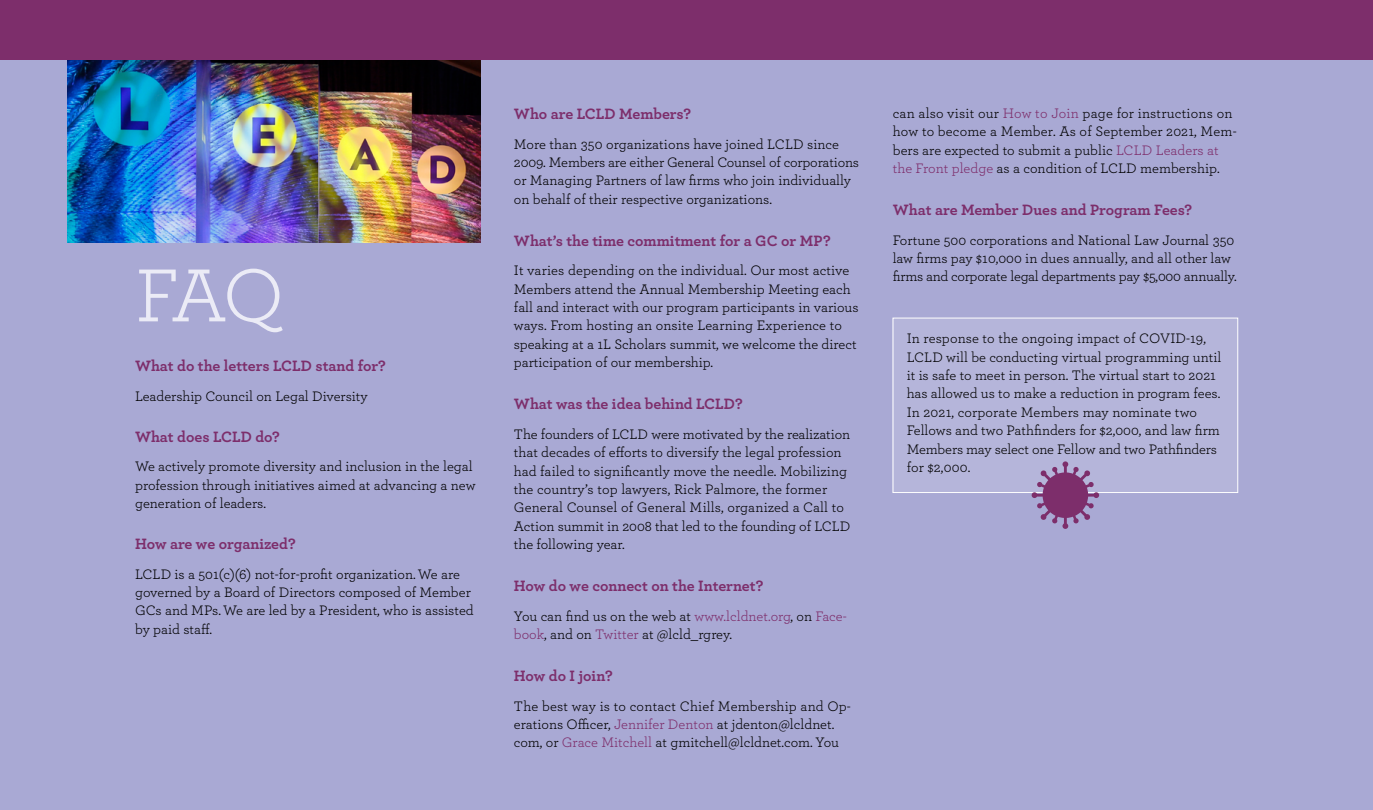
<style>
.page{position:relative;width:1373px;height:810px;background:#fff}
.page>*{position:absolute;margin:0;border:0;box-sizing:border-box;transform-origin:0 0}
.t1{font:78.75px "Archer";color:#ebebf6}
.t2{font:700 15.75px "Archer";color:#7d2e6b}
.t3{font:14.4px/18.4px "Archer";color:#000}
.s1{color:#7e2e6b}
</style>
<div class="page">
<div style="left:0;top:0;width:1372px;height:810px;background:#a9a9d4"></div>
<div style="left:892px;top:318px;width:346px;height:175px;background:#b5b5da"></div>
<div style="left:0;top:0;width:1372px;height:60px;background:#7d2e6b"></div>
<img style="left:68px;top:60px;width:412px;height:183px">
<div style="left:892px;top:318px;width:346px;height:175px;border:1px solid #fff"></div>
<svg style="left:1031px;top:461px;width:68px;height:68px"></svg>
<h1 class="t1" style="left:135px;top:241px;width:151px">FAQ</h1>
<p class="t2" style="left:135px;top:354px;width:252px">What do the letters LCLD stand for?</p>
<p class="t3" style="left:135px;top:386px;width:234px">Leadership Council on Legal Diversity</p>
<p class="t2" style="left:135px;top:424px;width:146px">What does LCLD do?</p>
<p class="t3" style="left:135px;top:457px;width:342px">We actively promote diversity and inclusion in the legal profession through initiatives aimed at advancing a new generation of leaders.</p>
<p class="t2" style="left:135px;top:531px;width:162px">How are we organized?</p>
<p class="t3" style="left:135px;top:564px;width:340px">LCLD is a 501(c)(6) not-for-profit organization. We are governed by a Board of Directors composed of Member GCs and MPs. We are led by a President, who is assisted by paid staff.</p>
<p class="t2" style="left:514px;top:101px;width:179px">Who are LCLD Members?</p>
<p class="t3" style="left:514px;top:134px;width:347px">More than 350 organizations have joined LCLD since 2009. Members are either General Counsel of corporations or Managing Partners of law firms who join individually on behalf of their respective organizations.</p>
<p class="t2" style="left:514px;top:228px;width:318px">What’s the time commitment for a GC or MP?</p>
<p class="t3" style="left:514px;top:261px;width:346px">It varies depending on the individual. Our most active Members attend the Annual Membership Meeting each fall and interact with our program participants in various ways. From hosting an onsite Learning Experience to speaking at a 1L Scholars summit, we welcome the direct participation of our membership.</p>
<p class="t2" style="left:514px;top:391px;width:230px">What was the idea behind LCLD?</p>
<p class="t3" style="left:514px;top:424px;width:338px">The founders of LCLD were motivated by the realization that decades of efforts to diversify the legal profession had failed to significantly move the needle. Mobilizing the country’s top lawyers, Rick Palmore, the former General Counsel of General Mills, organized a Call to Action summit in 2008 that led to the founding of LCLD the following year.</p>
<p class="t2" style="left:514px;top:573px;width:251px">How do we connect on the Internet?</p>
<p class="t3" style="left:514px;top:606px;width:334px">You can find us on the web at <span class="s1">www.lcldnet.org</span>, on <span class="s1">Face&shy;book</span>, and on <span class="s1">Twitter</span> at @lcld_rgrey.</p>
<p class="t2" style="left:514px;top:663px;width:100px">How do I join?</p>
<p class="t3" style="left:514px;top:696px;width:338px">The best way is to contact Chief Membership and Op&shy;erations Officer, <span class="s1">Jennifer Denton</span> at jdenton@lcldnet. com, or <span class="s1">Grace Mitchell</span> at gmitchell@lcldnet.com. You</p>
<p class="t3" style="left:893px;top:103px;width:345px">can also visit our <span class="s1">How to Join</span> page for instructions on how to become a Member. As of September 2021, Mem&shy;bers are expected to submit a public <span class="s1">LCLD Leaders at the Front pledge</span> as a condition of LCLD membership.</p>
<p class="t2" style="left:892px;top:197px;width:301px">What are Member Dues and Program Fees?</p>
<p class="t3" style="left:892px;top:230px;width:345px">Fortune 500 corporations and National Law Journal 350 law firms pay $10,000 in dues annually, and all other law firms and corporate legal departments pay $5,000 annually.</p>
<p class="t3" style="left:906px;top:329px;width:316px">In response to the ongoing impact of COVID-19, LCLD will be conducting virtual programming until it is safe to meet in person. The virtual start to 2021 has allowed us to make a reduction in program fees.<br>In 2021, corporate Members may nominate two Fellows and two Pathfinders for $2,000, and law firm Members may select one Fellow and two Pathfinders for $2,000.</p>
</div>
